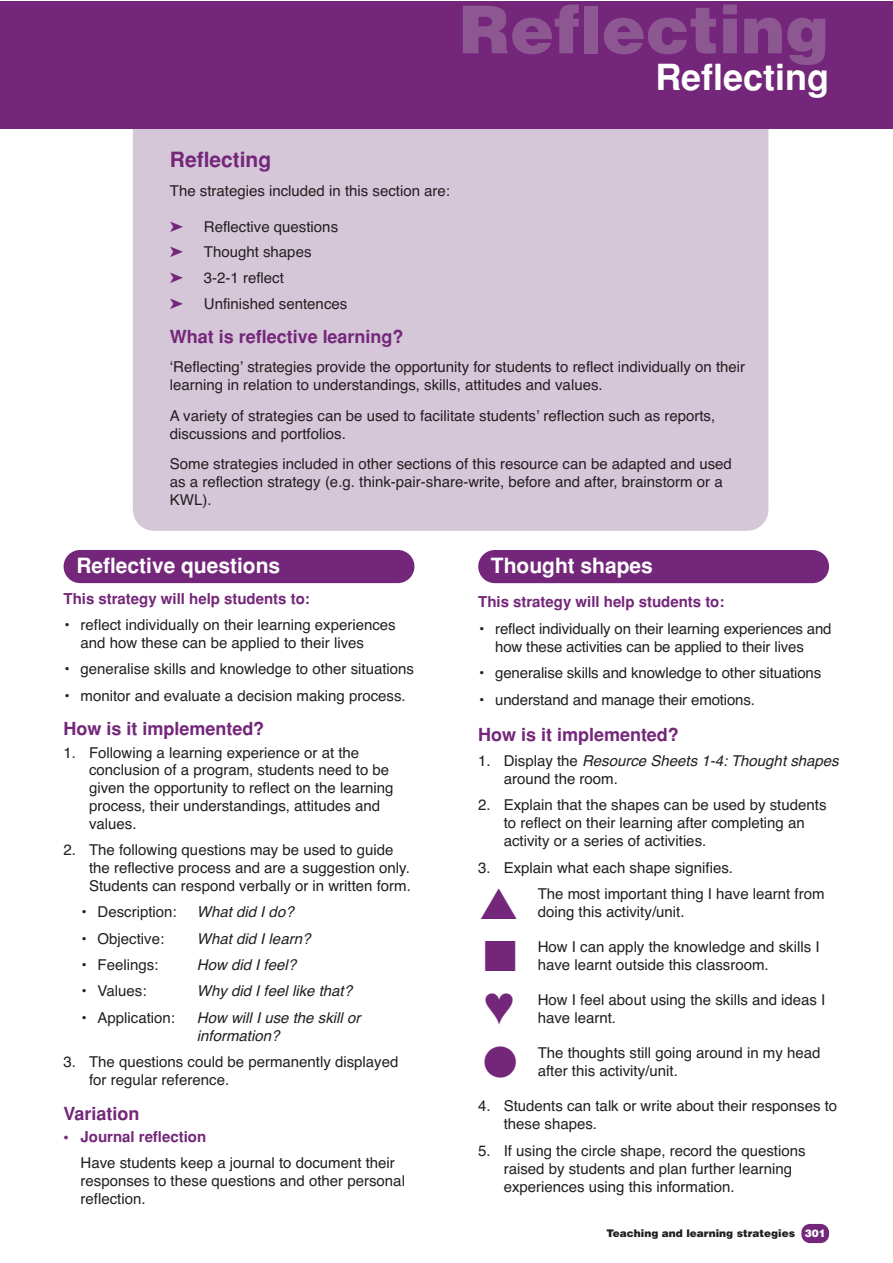
<style>
.page{position:relative;width:893px;height:1263px;background:#fff}
.page>*{position:absolute;margin:0;border:0;box-sizing:border-box;transform-origin:0 0}
.t1{font:900 66px "Helvetica";color:#8d5892}
.t2{font:43.35px/52.5px "Zapf Dingbats";color:#74277a;text-align:justify}
.t3{font:700 36px "Helvetica";color:#fff}
.t4{font:700 21px "Helvetica";color:#fff}
.t5{font:700 21px "Helvetica";color:#74277a}
.t6{font:700 18px "Helvetica";color:#74277a}
.t7{font:15px/18px "Helvetica";color:#231f20}
.t8{font:italic 15px/17.9px "Helvetica";color:#231f20}
.t9{font:700 15px "Helvetica";color:#74277a}
.t10{font:900 10.5px "Helvetica";color:#231f20}
.s1{font-style:normal}
.s2{color:#fff}
</style>
<div class="page">
<div style="left:478px;top:550px;width:351px;height:33px;background:#74277a;border-radius:17px"></div>
<div style="left:64px;top:550px;width:350px;height:33px;background:#74277a;border-radius:17px"></div>
<div style="left:801px;top:1224px;width:28px;height:19px;background:#74277a;border-radius:9px"></div>
<div style="left:133px;top:84px;width:635px;height:447px;background:#d5c6d8;border-radius:21px"></div>
<div style="left:0;top:2px;width:892px;height:127px;background:#74277a"></div>
<h1 class="t1" style="left:459px;top:6px;width:372px">Reflecting</h1>
<h3 class="t3" style="left:655px;top:64px;width:175px">Reflecting</h3>
<h3 class="t5" style="left:170px;top:151px;width:103px">Reflecting</h3>
<p class="t7" style="left:170px;top:184px;width:282px">The strategies included in this section are:</p>
<p class="t7" style="left:204px;top:219px;width:136px">Reflective questions</p>
<p class="t7" style="left:204px;top:245px;width:109px">Thought shapes</p>
<p class="t7" style="left:204px;top:270px;width:82px">3-2-1 reflect</p>
<p class="t7" style="left:204px;top:296px;width:145px">Unfinished sentences</p>
<p class="t6" style="left:170px;top:330px;width:235px">What is reflective learning?</p>
<p class="t7" style="left:170px;top:359px;width:577px">ʻReflectingʼ strategies provide the opportunity for students to reflect individually on their learning in relation to understandings, skills, attitudes and values.</p>
<p class="t7" style="left:170px;top:408px;width:547px">A variety of strategies can be used to facilitate studentsʼ reflection such as reports, discussions and portfolios.</p>
<p class="t7" style="left:170px;top:456px;width:563px">Some strategies included in other sections of this resource can be adapted and used as a reflection strategy (e.g. think-pair-share-write, before and after, brainstorm or a<br>KWL).</p>
<h3 class="t4" style="left:76px;top:558px;width:205px">Reflective questions</h3>
<p class="t9" style="left:64px;top:593px;width:248px">This strategy will help students to:</p>
<p class="t7" style="left:81px;top:617px;width:317px;text-indent:-17px">• reflect individually on their learning experiences and how these can be applied to their lives</p>
<p class="t7" style="left:64px;top:661px;width:352px">• generalise skills and knowledge to other situations</p>
<p class="t7" style="left:64px;top:688px;width:344px">• monitor and evaluate a decision making process.</p>
<p class="t6" style="left:64px;top:723px;width:202px">How is it implemented?</p>
<p class="t7" style="left:89px;top:745px;width:306px;text-indent:-26px">1. Following a learning experience or at the conclusion of a program, students need to be given the opportunity to reflect on the learning process, their understandings, attitudes and values.</p>
<p class="t7" style="left:89px;top:843px;width:323px;text-indent:-26px">2. The following questions may be used to guide the reflective process and are a suggestion only.<br>Students can respond verbally or in written form.</p>
<p class="t7" style="left:81px;top:905px;width:98px">• Description:</p>
<p class="t8" style="left:197px;top:905px;width:101px">What did I do?</p>
<p class="t7" style="left:81px;top:931px;width:85px">• Objective:</p>
<p class="t8" style="left:197px;top:931px;width:118px">What did I learn?</p>
<p class="t7" style="left:81px;top:957px;width:79px">• Feelings:</p>
<p class="t8" style="left:197px;top:957px;width:104px">How did I feel?</p>
<p class="t7" style="left:81px;top:984px;width:67px">• Values:</p>
<p class="t8" style="left:197px;top:984px;width:160px">Why did I feel like that?</p>
<p class="t7" style="left:81px;top:1010px;width:96px">• Application:</p>
<p class="t8" style="left:197px;top:1010px;width:168px">How will I use the skill or information?</p>
<p class="t7" style="left:89px;top:1054px;width:311px;text-indent:-26px">3. The questions could be permanently displayed for regular reference.</p>
<p class="t6" style="left:64px;top:1107px;width:77px">Variation</p>
<p class="t9" style="left:64px;top:1131px;width:144px">• Journal reflection</p>
<p class="t7" style="left:81px;top:1155px;width:326px">Have students keep a journal to document their responses to these questions and other personal reflection.</p>
<h3 class="t4" style="left:491px;top:558px;width:163px">Thought shapes</h3>
<p class="t9" style="left:478px;top:596px;width:248px">This strategy will help students to:</p>
<p class="t7" style="left:495px;top:621px;width:338px;text-indent:-17px">• reflect individually on their learning experiences and how these activities can be applied to their lives</p>
<p class="t7" style="left:478px;top:665px;width:344px">• generalise skills and knowledge to other situations</p>
<p class="t7" style="left:478px;top:692px;width:278px">• understand and manage their emotions.</p>
<p class="t6" style="left:478px;top:728px;width:202px">How is it implemented?</p>
<p class="t8" style="left:504px;top:753px;width:339px;text-indent:-26px"><span class="s1">1 . D i s p l a y t h e</span> Resource Sheets 1-4: Thought shapes <span class="s1">around the room.</span></p>
<p class="t7" style="left:504px;top:797px;width:324px;text-indent:-26px">2. Explain that the shapes can be used by students to reflect on their learning after completing an activity or a series of activities.</p>
<p class="t7" style="left:538px;top:856px;width:288px;line-height:26.5px;text-indent:-60px">3. Explain what each shape signifies.<br>The most important thing I have learnt from</p>
<p class="t7" style="left:538px;top:904px;width:148px">doing this activity/unit.</p>
<p class="t7" style="left:538px;top:939px;width:283px">How I can apply the knowledge and skills I have learnt outside this classroom.</p>
<p class="t7" style="left:538px;top:992px;width:289px">How I feel about using the skills and ideas I have learnt.</p>
<p class="t7" style="left:538px;top:1045px;width:284px">The thoughts still going around in my head after this activity/unit.</p>
<p class="t7" style="left:504px;top:1098px;width:335px;text-indent:-26px">4. Students can talk or write about their responses to these shapes.</p>
<p class="t7" style="left:504px;top:1143px;width:303px;text-indent:-26px">5. If using the circle shape, record the questions raised by students and plan further learning experiences using this information.</p>
<h2 class="t2" style="left:479px;top:878px;width:40px">▲ ■ ♥ ●</h2>
<p class="t10" style="left:606px;top:1229px;width:221px">Teaching and learning strategies <span class="s2">301</span></p>
</div>
